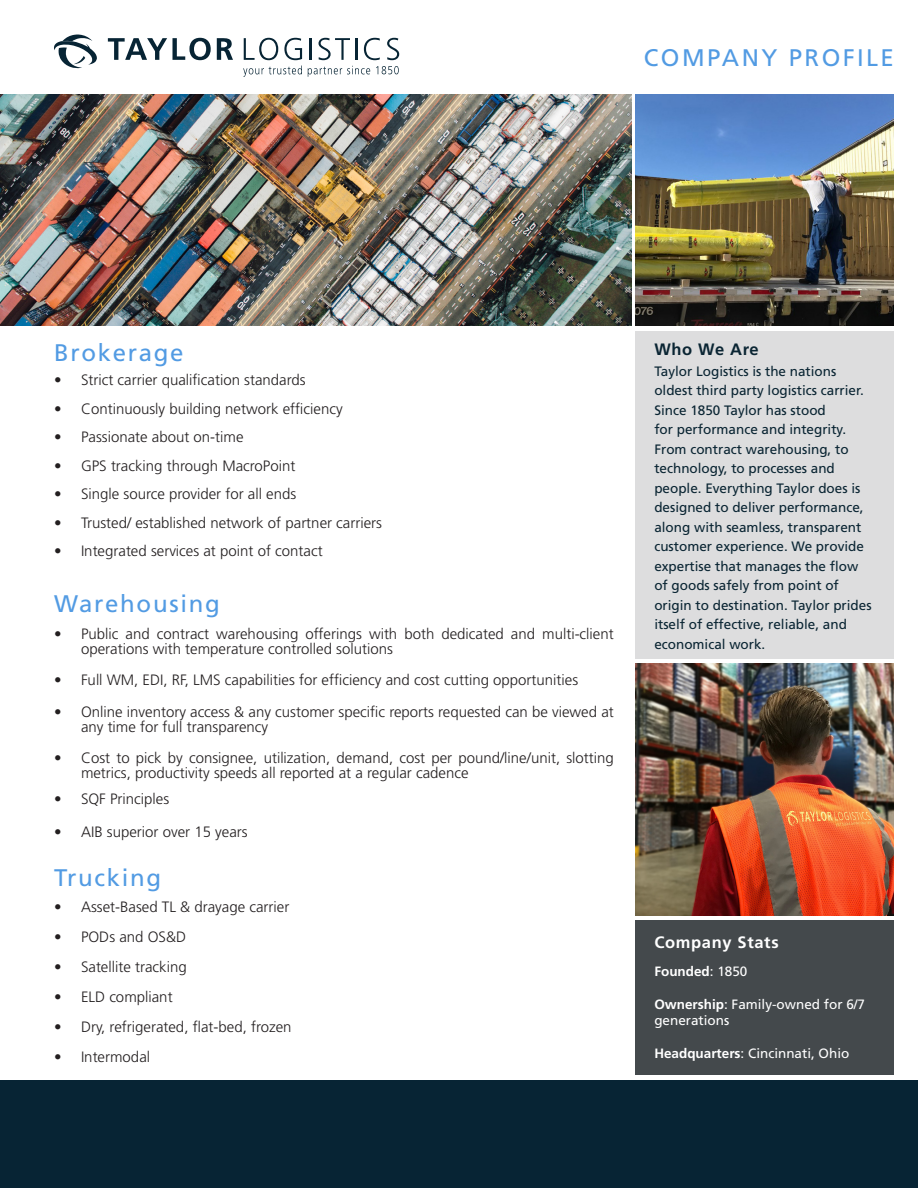
<style>
.page{position:relative;width:918px;height:1188px;background:#fff}
.page>*{position:absolute;margin:0;border:0;box-sizing:border-box;transform-origin:0 0}
.body_h2{font:24px "Frutiger";letter-spacing:.07em;color:#529be3}
.body_h2-2{font:24px "Frutiger";letter-spacing:.1em;color:#529be3}
.body_h2-3{font:700 16.5px "Frutiger";letter-spacing:.04em;color:#fff}
.body_h2-4{font:700 16.5px "Frutiger";letter-spacing:.04em;color:#0a2533}
.t1{font:300 15px/15px "Frutiger";color:#231f20}
.body_h2-5{font:13.65px/19.5px "Frutiger";color:#0a2533}
.body_para-white{font:13.5px/16.2px "Frutiger";color:#fff}
.body_para-white-2{font:700 13.5px "Frutiger";color:#fff}
.s1{font-weight:400}
.s2{font-weight:700}
</style>
<div class="page">
<img style="left:0;top:95px;width:632px;height:230px">
<div style="left:635px;top:331px;width:259px;height:328px;background:#ddddde"></div>
<img style="left:635px;top:664px;width:258px;height:251px">
<div style="left:635px;top:920px;width:259px;height:155px;background:#44494c"></div>
<svg style="left:54px;top:35px;width:43px;height:33px"></svg>
<svg style="left:108px;top:38px;width:103px;height:22px"></svg>
<svg style="left:217px;top:38px;width:16px;height:22px"></svg>
<svg style="left:244px;top:38px;width:34px;height:22px"></svg>
<svg style="left:284px;top:38px;width:18px;height:22px"></svg>
<hr style="left:310px;top:38px;width:2px;height:22px;background:#072434">
<svg style="left:319px;top:38px;width:31px;height:22px"></svg>
<hr style="left:355px;top:38px;width:2px;height:22px;background:#072434">
<svg style="left:364px;top:38px;width:16px;height:22px"></svg>
<svg style="left:387px;top:38px;width:12px;height:22px"></svg>
<svg style="left:243px;top:66px;width:59px;height:11px"></svg>
<svg style="left:308px;top:66px;width:62px;height:11px"></svg>
<svg style="left:376px;top:66px;width:23px;height:8px"></svg>
<img style="left:635px;top:95px;width:259px;height:230px">
<div style="left:0;top:1080px;width:918px;height:108px;background:#072434"></div>
<p class="body_h2-2" style="left:644px;top:44px;width:252px">COMPANY PROFILE</p>
<p class="body_h2" style="left:54px;top:339px;width:131px">Brokerage</p>
<p class="t1" style="left:54px;top:373px;width:253px">• Strict carrier qualification standards</p>
<p class="t1" style="left:54px;top:401px;width:290px">• Continuously building network efficiency</p>
<p class="t1" style="left:54px;top:430px;width:191px">• Passionate about on-time</p>
<p class="t1" style="left:54px;top:458px;width:243px">• GPS tracking through MacroPoint</p>
<p class="t1" style="left:54px;top:487px;width:244px">• Single source provider for all ends</p>
<p class="t1" style="left:54px;top:515px;width:330px">• Trusted/ established network of partner carriers</p>
<p class="t1" style="left:54px;top:544px;width:270px">• Integrated services at point of contact</p>
<p class="body_h2" style="left:54px;top:589px;width:167px">Warehousing</p>
<p class="t1" style="left:81px;top:626px;width:534px;text-indent:-27px">• Public and contract warehousing offerings with both dedicated and multi-client operations with temperature controlled solutions</p>
<p class="t1" style="left:54px;top:673px;width:526px">• Full WM, EDI, RF, LMS capabilities for efficiency and cost cutting opportunities</p>
<p class="t1" style="left:81px;top:704px;width:534px;text-indent:-27px">• Online inventory access &amp; any customer specific reports requested can be viewed at any time for full transparency</p>
<p class="t1" style="left:81px;top:751px;width:534px;text-indent:-27px">• Cost to pick by consignee, utilization, demand, cost per pound/line/unit, slotting metrics, productivity speeds all reported at a regular cadence</p>
<p class="t1" style="left:54px;top:791px;width:117px">• SQF Principles</p>
<p class="t1" style="left:54px;top:824px;width:195px">• AIB superior over 15 years</p>
<p class="body_h2" style="left:54px;top:864px;width:109px">Trucking</p>
<p class="t1" style="left:54px;top:899px;width:237px">• Asset-Based TL &amp; drayage carrier</p>
<p class="t1" style="left:54px;top:929px;width:134px">• PODs and OS&amp;D</p>
<p class="t1" style="left:54px;top:959px;width:134px">• Satellite tracking</p>
<p class="t1" style="left:54px;top:989px;width:120px">• ELD compliant</p>
<p class="t1" style="left:54px;top:1019px;width:239px">• Dry, refrigerated, flat-bed, frozen</p>
<p class="t1" style="left:54px;top:1049px;width:98px">• Intermodal</p>
<p class="body_h2-4" style="left:654px;top:339px;width:106px">Who We Are</p>
<p class="body_h2-5" style="left:654px;top:361px;width:219px">Taylor Logistics is the nations oldest third party logistics carrier.<br>Since 1850 Taylor has stood<br>for performance and integrity.<br>From contract warehousing, to technology, to processes and people. Everything Taylor does is designed to deliver performance, along with seamless, transparent customer experience. We provide expertise that manages the flow of goods safely from point of origin to destination. Taylor prides itself of effective, reliable, and economical work.</p>
<p class="body_h2-3" style="left:654px;top:932px;width:126px">Company Stats</p>
<p class="body_para-white-2" style="left:654px;top:963px;width:95px">Founded<span class="s1">: 1850</span></p>
<p class="body_para-white" style="left:654px;top:996px;width:212px"><span class="s2">Ownership</span>: Family-owned for 6/7 generations</p>
<p class="body_para-white" style="left:654px;top:1045px;width:197px"><span class="s2">Headquarters</span>: Cincinnati, Ohio</p>
</div>
